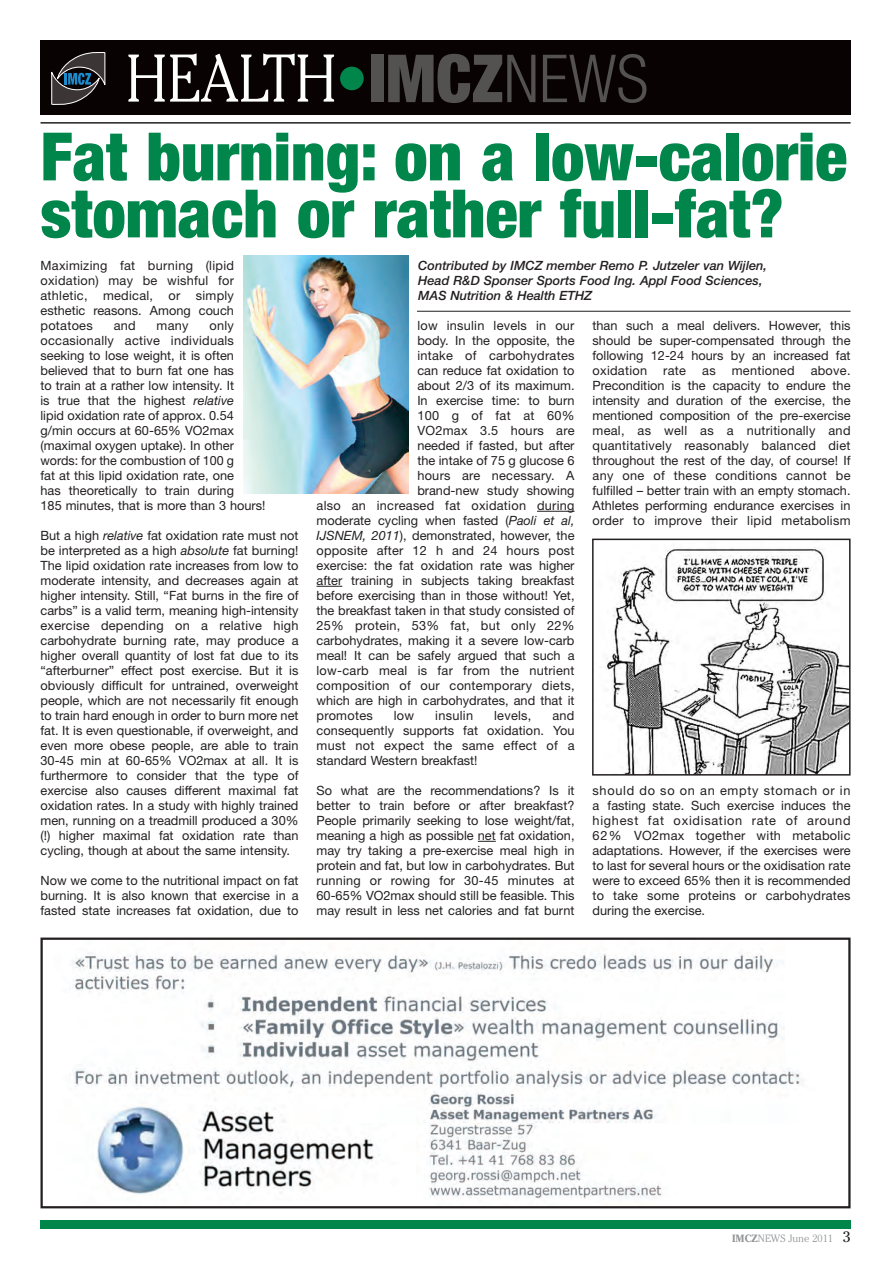
<style>
.page{position:relative;width:893px;height:1263px;background:#fff}
.page>*{position:absolute;margin:0;border:0;box-sizing:border-box;transform-origin:0 0}
.t1{font:300 66.9px "Cheltenham";color:#fff;scale:.87 1}
.t2{font:900 condensed 66.75px/57px "Helvetica Neue";color:#00854a}
.t3{font:12.75px/15px "Helvetica Neue";color:#231f20;text-align:justify}
.t4{font:12.75px "Helvetica Neue";letter-spacing:.02em;color:#231f20}
.t5{font:italic 500 12.75px/15px "Helvetica Neue";color:#231f20}
.t6{font:300 10.5px "Cheltenham";color:#939598}
.s1{font-family:"Helvetica Neue";font-weight:900;font-stretch:condensed;font-size:66.3px;color:#00854a}
.s2{font-family:"Helvetica Neue";font-weight:900;font-stretch:condensed;font-size:66.3px;color:#545151}
.s3{font-family:"Helvetica Neue";font-stretch:condensed;font-size:66.3px;color:#545151}
.s4{font-style:italic}
.s5{font-weight:700}
.s6{font-weight:400;font-size:15px;color:#231f20}
</style>
<div class="page">
<hr style="left:537px;top:511px;width:38px;height:1px;background:#231f20">
<svg style="left:317px;top:586px;width:25px;height:1px"></svg>
<svg style="left:478px;top:841px;width:18px;height:1px"></svg>
<img style="left:606px;top:548px;width:241px;height:224px">
<div style="left:592px;top:539px;width:258px;height:236px;border:2px solid #231f20"></div>
<img style="left:243px;top:255px;width:165px;height:239px">
<div style="left:40px;top:1220px;width:810px;height:9px;background:#00854a"></div>
<div style="left:40px;top:41px;width:810px;height:74px;background:#080302"></div>
<svg style="left:51px;top:52px;width:54px;height:53px"></svg>
<hr style="left:40px;top:122px;width:810px;height:2px;background:#231f20">
<hr style="left:417px;top:311px;width:433px;height:1px;background:#231f20">
<img style="left:72px;top:952px;width:731px;height:247px">
<div style="left:40px;top:937px;width:810px;height:271px;border:2px solid #231f20"></div>
<h1 class="t1" style="left:126px;top:52px;width:602px">HEALTH<span class="s1">•</span><span class="s2">IMCZ</span><span class="s3">NEWS</span></h1>
<h2 class="t2" style="left:40px;top:134px;width:808px">Fat burning: on a low-calorie stomach or rather full-fat?</h2>
<p class="t5" style="left:418px;top:260px;width:350px">Contributed by IMCZ member Remo P. Jutzeler van Wijlen,<br>Head R&amp;D Sponser Sports Food Ing. Appl Food Sciences,<br>MAS Nutrition &amp; Health ETHZ</p>
<p class="t3" style="left:40px;top:259px;width:195px">Maximizing fat burning (lipid oxidation) may be wishful for athletic, medical, or simply esthetic reasons. Among couch potatoes</p>
<p class="t3" style="left:40px;top:319px;width:226px;text-align:left;text-indent:169px">only occasionally active individuals seeking to lose weight, it is often believed that to burn fat one has<br>to train at a rather low intensity. It<br>is true that the highest <span class="s4">relative<br></span>lipid oxidation rate of approx. 0.54 g/min occurs at 60-65% VO2max (maximal oxygen uptake). In other words: for the combustion of 100 g<br>fat at this lipid oxidation rate, one<br>has theoretically to train during<br>185 minutes, that is more than 3 hours!</p>
<p class="t3" style="left:41px;top:529px;width:260px">But a high <span class="s4">relative</span> fat oxidation rate must not be interpreted as a high <span class="s4">absolute</span> fat burning!<br>The lipid oxidation rate increases from low to moderate intensity, and decreases again at higher intensity. Still, “Fat burns in the fire of carbs” is a valid term, meaning high-intensity exercise depending on a relative high carbohydrate burning rate, may produce a higher overall quantity of lost fat due to its “afterburner” effect post exercise. But it is obviously difficult for untrained, overweight people, which are not necessarily fit enough to train hard enough in order to burn more net fat. It is even questionable, if overweight, and even more obese people, are able to train 30-45 min at 60-65% VO2max at all. It is furthermore to consider that the type of exercise also causes different maximal fat oxidation rates. In a study with highly trained men, running on a treadmill produced a 30% (!) higher maximal fat oxidation rate than cycling, though at about the same intensity.</p>
<p class="t3" style="left:41px;top:874px;width:260px">Now we come to the nutritional impact on fat burning. It is also known that exercise in a fasted state increases fat oxidation, due to</p>
<p class="t3" style="left:114px;top:319px;width:24px">and</p>
<p class="t3" style="left:157px;top:319px;width:34px">many</p>
<p class="t4" style="left:417px;top:321px;width:159px">low insulin levels in our</p>
<p class="t3" style="left:417px;top:334px;width:159px">body. In the opposite, the</p>
<p class="t4" style="left:417px;top:351px;width:159px">intake of carbohydrates</p>
<p class="t3" style="left:417px;top:364px;width:159px">can reduce fat oxidation to</p>
<p class="t3" style="left:417px;top:379px;width:159px">about 2/3 of its maximum.</p>
<p class="t3" style="left:417px;top:394px;width:159px">In exercise time: to burn</p>
<p class="t4" style="left:417px;top:411px;width:159px">100 g of fat at 60%</p>
<p class="t4" style="left:417px;top:426px;width:159px">VO2max 3.5 hours are</p>
<p class="t3" style="left:417px;top:439px;width:159px">needed if fasted, but after</p>
<p class="t3" style="left:417px;top:454px;width:159px">the intake of 75 g glucose 6</p>
<p class="t4" style="left:417px;top:471px;width:159px">hours are necessary. A</p>
<p class="t3" style="left:417px;top:484px;width:159px">brand-new study showing</p>
<p class="t4" style="left:317px;top:501px;width:260px">also an increased fat oxidation during</p>
<p class="t3" style="left:317px;top:514px;width:260px">moderate cycling when fasted (<span class="s4">Paoli et al,</span></p>
<p class="t3" style="left:317px;top:529px;width:260px"><span class="s4">IJSNEM, 2011</span>), demonstrated, however, the</p>
<p class="t3" style="left:317px;top:544px;width:260px">opposite after 12 h and 24 hours post</p>
<p class="t3" style="left:317px;top:559px;width:260px">exercise: the fat oxidation rate was higher</p>
<p class="t3" style="left:317px;top:574px;width:260px">after training in subjects taking breakfast</p>
<p class="t3" style="left:317px;top:589px;width:260px">before exercising than in those without! Yet,</p>
<p class="t3" style="left:317px;top:604px;width:260px">the breakfast taken in that study consisted of</p>
<p class="t4" style="left:317px;top:621px;width:260px">25% protein, 53% fat, but only 22%</p>
<p class="t3" style="left:317px;top:634px;width:260px">carbohydrates, making it a severe low-carb</p>
<p class="t3" style="left:317px;top:649px;width:260px">meal! It can be safely argued that such a</p>
<p class="t4" style="left:317px;top:666px;width:260px">low-carb meal is far from the nutrient</p>
<p class="t4" style="left:317px;top:681px;width:260px">composition of our contemporary diets,</p>
<p class="t3" style="left:317px;top:694px;width:260px">which are high in carbohydrates, and that it</p>
<p class="t4" style="left:317px;top:711px;width:58px">promotes</p>
<p class="t3" style="left:394px;top:709px;width:22px">low</p>
<p class="t4" style="left:435px;top:711px;width:39px">insulin</p>
<p class="t3" style="left:494px;top:709px;width:39px">levels,</p>
<p class="t3" style="left:592px;top:319px;width:260px">than such a meal delivers. However, this should be super-compensated through the following 12-24 hours by an increased fat oxidation</p>
<p class="t3" style="left:592px;top:364px;width:260px;text-indent:218px">above.<br>Precondition is the capacity to endure the intensity and duration of the exercise, the mentioned composition of the pre-exercise meal, as well as a nutritionally and quantitatively reasonably balanced diet throughout the rest of the day, of course! If any one of these conditions cannot be fulfilled – better train with an empty stomach.<br>Athletes performing endurance exercises in order to improve their lipid metabolism</p>
<p class="t3" style="left:663px;top:364px;width:24px">rate</p>
<p class="t3" style="left:702px;top:364px;width:15px">as</p>
<p class="t4" style="left:732px;top:366px;width:64px">mentioned</p>
<p class="t3" style="left:317px;top:709px;width:260px;text-indent:236px">and consequently supports fat oxidation. You must not expect the same effect of a standard Western breakfast!</p>
<p class="t3" style="left:316px;top:784px;width:260px">So what are the recommendations? Is it better to train before or after breakfast?<br>People primarily seeking to lose weight/fat, meaning a high as possible net fat oxidation, may try taking a pre-exercise meal high in protein and fat, but low in carbohydrates. But running or rowing for 30-45 minutes at 60-65% VO2max should still be feasible. This may result in less net calories and fat burnt</p>
<p class="t3" style="left:592px;top:784px;width:260px">should do so on an empty stomach or in a fasting state. Such exercise induces the highest fat oxidisation rate of around 62% VO2max together with metabolic adaptations. However, if the exercises were to last for several hours or the oxidisation rate were to exceed 65% then it is recommended to take some proteins or carbohydrates during the exercise.</p>
<p class="t6" style="left:732px;top:1234px;width:120px"><span class="s5">IMCZ</span>NEWS June 2011 <span class="s6">3</span></p>
</div>
